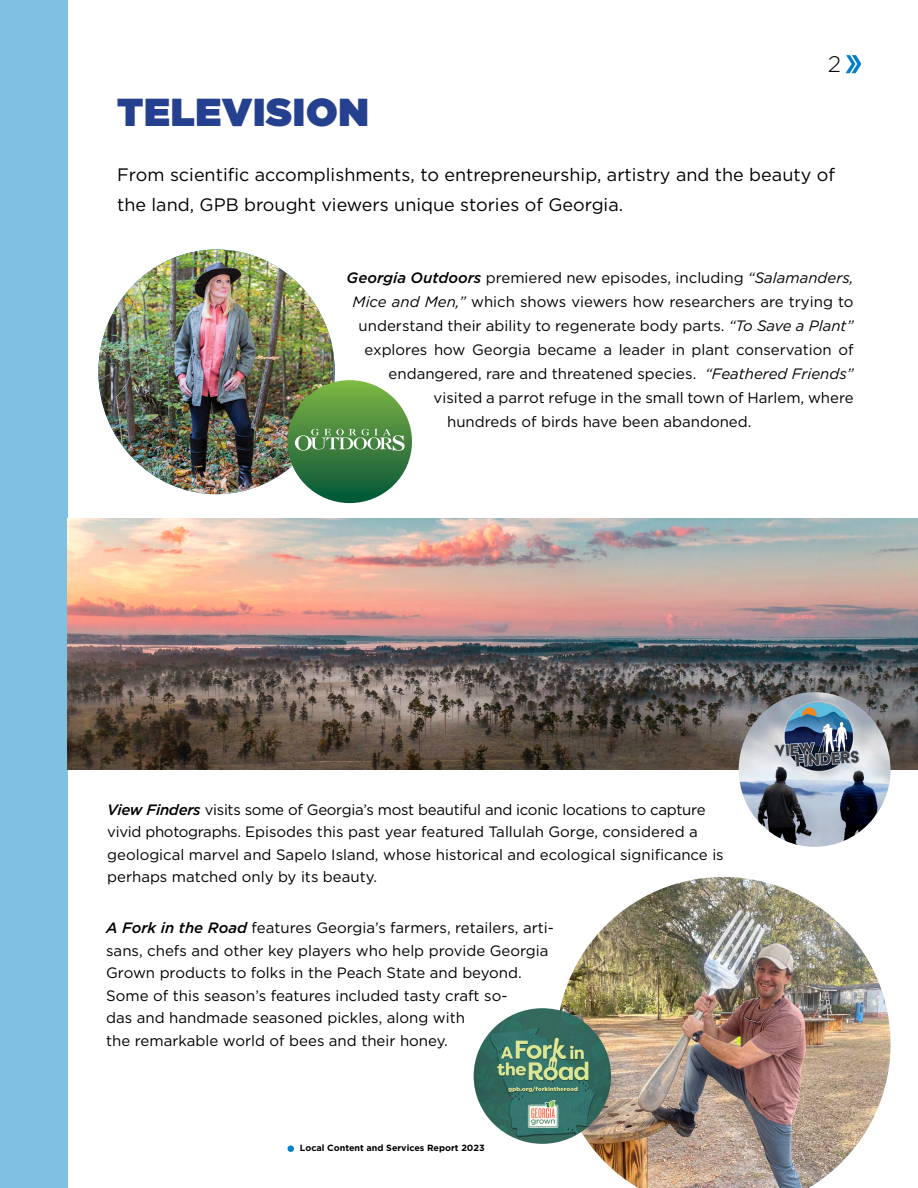
<style>
.page{position:relative;width:918px;height:1188px;background:#fff}
.page>*{position:absolute;margin:0;border:0;box-sizing:border-box;transform-origin:0 0}
.t1{font:900 39px "Gotham";letter-spacing:.02em;color:#25408f}
.t2{font:300 22.5px "Gotham";color:#000}
.t3{font:18px/30px "Gotham";color:#000}
.t4{font:15px/22.5px "Gotham";color:#000}
.t5{font:700 9px "Gotham";color:#000}
.s1{font-weight:500;font-style:italic}
.s2{font-style:italic}
</style>
<div class="page">
<div style="left:0;top:0;width:68px;height:1188px;background:#80c0e1"></div>
<img style="left:98px;top:249px;width:237px;height:245px">
<svg style="left:288px;top:380px;width:124px;height:123px"></svg>
<img style="left:560px;top:877px;width:331px;height:311px">
<img style="left:474px;top:1008px;width:137px;height:136px">
<img style="left:68px;top:518px;width:850px;height:252px">
<img style="left:739px;top:692px;width:152px;height:155px">
<svg style="left:845px;top:55px;width:16px;height:18px"></svg>
<div style="left:288px;top:1145px;width:6px;height:7px;background:#0081c9;border-radius:50%"></div>
<h1 class="t1" style="left:117px;top:84px;width:253px">TELEVISION</h1>
<h2 class="t2" style="left:828px;top:50px;width:15px">2</h2>
<p class="t3" style="left:117px;top:160px;width:719px">From scientific accomplishments, to entrepreneurship, artistry and the beauty of the land, GPB brought viewers unique stories of Georgia.</p>
<p class="t4" style="left:347px;top:267px;width:509px"><span class="s1">Georgia Outdoors</span> premiered new episodes, including <span class="s2">“Salamanders,</span></p>
<p class="t4" style="left:353px;top:291px;width:502px"><span class="s2">Mice and Men,”</span> which shows viewers how researchers are trying to</p>
<p class="t4" style="left:359px;top:315px;width:496px">understand their ability to regenerate body parts. <span class="s2">“To Save a Plant”</span></p>
<p class="t4" style="left:365px;top:339px;width:490px">explores how Georgia became a leader in plant conservation of</p>
<p class="t4" style="left:389px;top:363px;width:467px">endangered, rare and threatened species. <span class="s2">“Feathered Friends”</span></p>
<p class="t4" style="left:434px;top:387px;width:422px">visited a parrot refuge in the small town of Harlem, where</p>
<p class="t4" style="left:447px;top:411px;width:306px">hundreds of birds have been abandoned.</p>
<p class="t4" style="left:107px;top:798px;width:618px"><span class="s1">View Finders</span> visits some of Georgia’s most beautiful and iconic locations to capture vivid photographs. Episodes this past year featured Tallulah Gorge, considered a geological marvel and Sapelo Island, whose historical and ecological significance is perhaps matched only by its beauty.</p>
<p class="t4" style="left:106px;top:916px;width:449px"><span class="s1">A Fork in the Road</span> features Georgia’s farmers, retailers, arti&shy;sans, chefs and other key players who help provide Georgia Grown products to folks in the Peach State and beyond.<br>Some of this season’s features included tasty craft so-<br>das and handmade seasoned pickles, along with<br>the remarkable world of bees and their honey.</p>
<p class="t5" style="left:300px;top:1142px;width:186px">Local Content and Services Report 2023</p>
</div>
